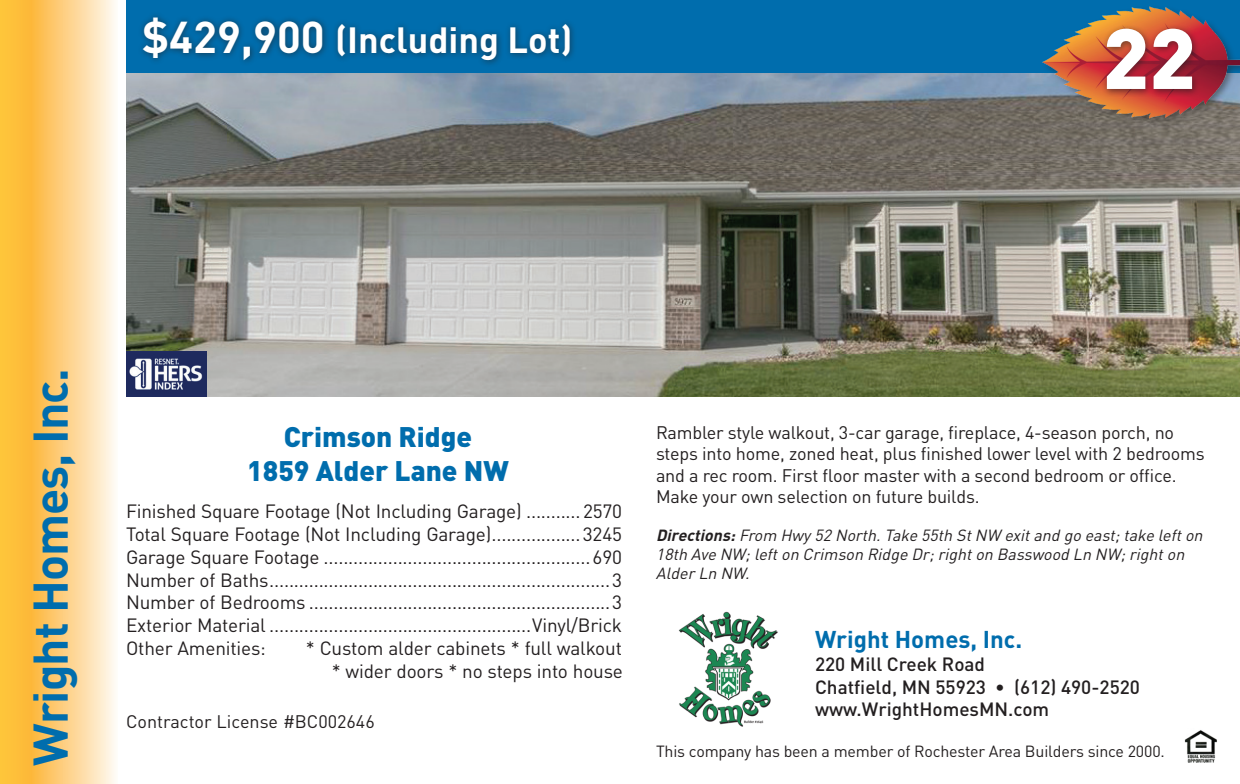
<style>
.page{position:relative;width:1240px;height:784px;background:#fff}
.page>*{position:absolute;margin:0;border:0;box-sizing:border-box;transform-origin:0 0}
.t1{font:900 84px "DIN";color:#fff}
.t2{font:700 48px "DIN";letter-spacing:-.02em;color:#006dad}
.t3{font:700 36px "DIN";color:#fff}
.t4{font:900 28px/33.6px "DIN";color:#006dad;text-align:center}
.t5{font:700 24px "DIN";color:#006dad}
.t6{font:19px/22.8px "DIN";letter-spacing:-.01em;color:#231f20;text-align:justify}
.t7{font:500 19px/22.8px "DIN";color:#231f20}
.t8{font:18px/21.6px "DIN";letter-spacing:-.01em;color:#231f20}
.t9{font:italic 16px/19.2px "DIN";color:#231f20}
.t10{font:16px "DIN";letter-spacing:-.01em;color:#231f20}
.s1{font-size:44px}
.s2{font-weight:700}
</style>
<div class="page">
<img style="left:126px;top:73px;width:1114px;height:324px">
<div style="left:126px;top:0;width:1114px;height:73px;background:#006dad"></div>
<div style="left:138px;top:11px;width:439px;height:56px;background:#231f20;opacity:.6"></div>
<img style="left:1184px;top:730px;width:33px;height:32px">
<svg style="left:0;top:0;width:115px;height:784px;background:#fdd07c"></svg>
<img style="left:678px;top:611px;width:100px;height:116px">
<img style="left:126px;top:351px;width:81px;height:46px">
<img style="left:1038px;top:6px;width:202px;height:128px">
<div style="left:1102px;top:24px;width:98px;height:73px;background:#231f20;opacity:.6"></div>
<h3 class="t3" style="left:142px;top:16px;width:432px"><span class="s1">$429,900</span> (Including Lot)</h3>
<h1 class="t1" style="left:1102px;top:2px;width:95px">22</h1>
<h2 class="t2" style="left:19px;top:766px;width:400px;rotate:-90deg">Wright Homes, Inc.</h2>
<h3 class="t4" style="left:247px;top:419px;width:263px">Crimson Ridge<br>1859 Alder Lane NW</h3>
<p class="t6" style="left:126px;top:500px;width:498px">Finished Square Footage (Not Including Garage) ...........2570<br>Total Square Footage (Not Including Garage)..................3245<br>Garage Square Footage ......................................................690<br>Number of Baths.....................................................................3<br>Number of Bedrooms .............................................................3<br>Exterior Material .....................................................Vinyl/Brick Other Amenities:</p>
<p class="t6" style="left:306px;top:636px;width:319px;text-align:right">* Custom alder cabinets * full walkout * wider doors * no steps into house</p>
<p class="t8" style="left:126px;top:711px;width:250px">Contractor License #BC002646</p>
<p class="t8" style="left:656px;top:421px;width:550px">Rambler style walkout, 3-car garage, fireplace, 4-season porch, no steps into home, zoned heat, plus finished lower level with 2 bedrooms and a rec room. First floor master with a second bedroom or office.<br>Make your own selection on future builds.</p>
<p class="t9" style="left:656px;top:525px;width:552px"><span class="s2">Directions:</span>From Hwy52 North.Take 55th StNW exitand go east;take lefton<br>18th Ave NW;lefton Crimson Ridge Dr;righton Basswood Ln NW;righton<br>AlderLn NW.</p>
<p class="t5" style="left:815px;top:624px;width:209px">Wright Homes, Inc.</p>
<p class="t7" style="left:815px;top:652px;width:327px">220 Mill Creek Road<br>Chatfield, MN 55923 • (612) 490-2520 www.WrightHomesMN.com</p>
<p class="t10" style="left:656px;top:741px;width:510px">This company has been a member of Rochester Area Builders since 2000.</p>
</div>
